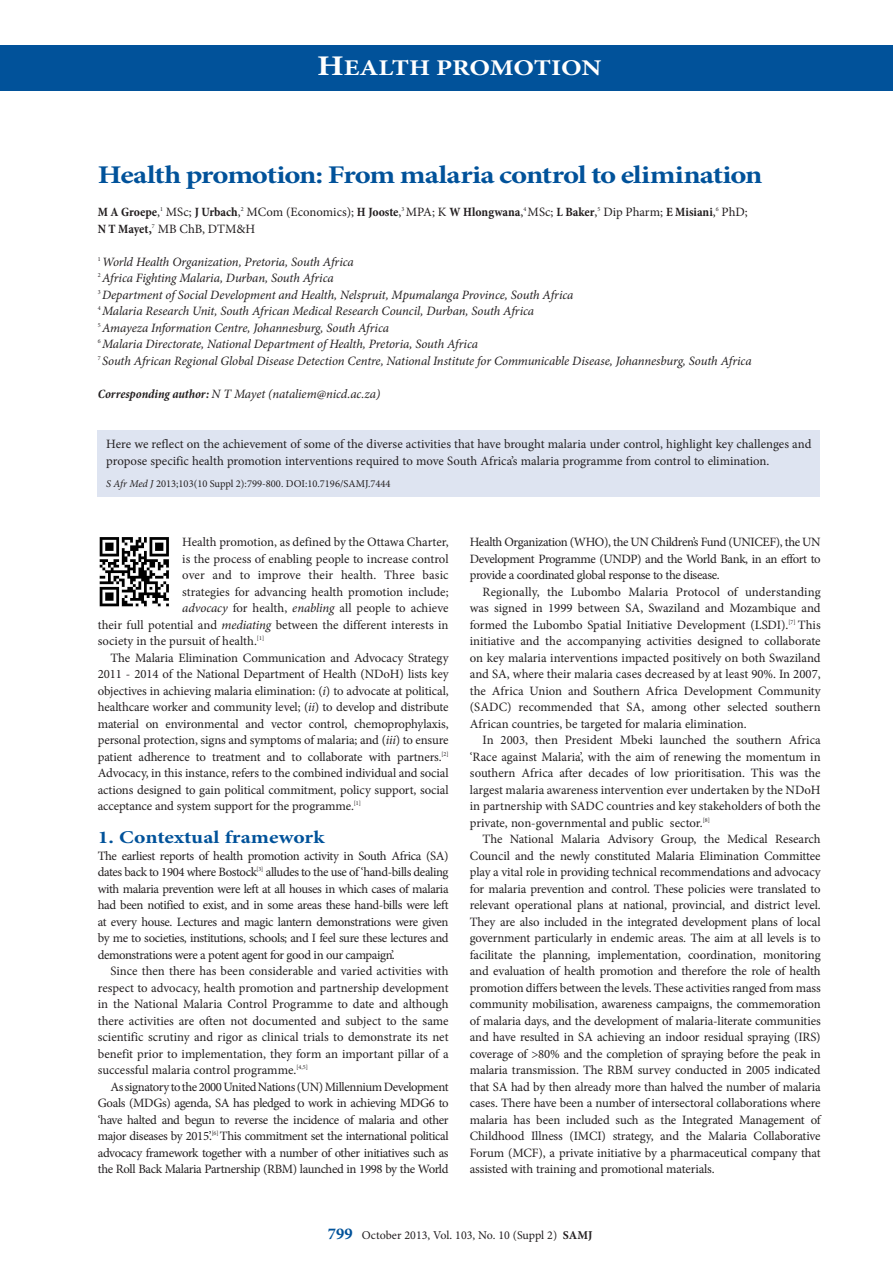
<style>
.page{position:relative;width:893px;height:1263px;background:#fff}
.page>*{position:absolute;margin:0;border:0;box-sizing:border-box;transform-origin:0 0}
.A_HEAD{font:700 25.5px "Minion Pro";letter-spacing:-.035em;color:#01529a;scale:1.2 1}
.t1{font:700 22.5px "Minion Pro";letter-spacing:-.01em;color:#fff;scale:1.2 1}
.B_HEAD{font:700 18px "Minion Pro";color:#01529a;scale:1.2 1}
.BODY_TEXT_INDENT{font:12.75px/16.5px "Minion Pro";letter-spacing:-.01em;color:#231f20;text-align:justify}
.BODY_TEXT_1ST_PARAGR{font:12.75px/16.5px "Minion Pro";color:#231f20;text-align:justify}
.AUTHORS_DETAILS{font:italic 12.75px "Minion Pro";letter-spacing:-.01em;color:#231f20}
.AUTHORS_NAME_UNDER_A{font:12.75px/16.5px "Minion Pro";color:#231f20}
.CORRESPONDING_AUTHOR{font:italic 12.75px "Minion Pro";letter-spacing:-.005em;color:#231f20}
.t2{font:12px "Minion Pro";color:#231f20}
.S_AFR_MED{font:10.5px "Minion Pro";color:#231f20}
.s1{font-size:28.5px}
.s2{font-weight:700;font-stretch:condensed}
.s3{font-style:italic}
.s4{font-weight:700;font-size:16.5px;color:#01529a}
.s5{font-weight:700}
</style>
<div class="page">
<div style="left:0;top:45px;width:893px;height:45px;background:#01529a"></div>
<div style="left:98px;top:431px;width:722px;height:66px;background:#dee4f1"></div>
<img style="left:99px;top:537px;width:70px;height:70px">
<p class="t1" style="left:317px;top:52px;width:238px"><span class="s1">H</span>EALTH PROMOTION</p>
<h1 class="A_HEAD" style="left:98px;top:157px;width:555px">Health promotion: From malaria control to elimination</h1>
<p class="AUTHORS_NAME_UNDER_A" style="left:98px;top:204px;width:651px"><span class="s2">M A Groepe</span>,<sup>1</sup> MSc; <span class="s2">J Urbach</span>,<sup>2</sup> MCom (Economics); <span class="s2">H Jooste</span>,<sup>3</sup> MPA; K <span class="s2">W Hlongwana</span>,<sup>4</sup> MSc; <span class="s2">L Baker</span>,<sup>5</sup> Dip Pharm; <span class="s2">E Misiani</span>,<sup>6</sup> PhD;<br><span class="s2">N T Mayet,</span><sup>7</sup> MB ChB, DTM&amp;H</p>
<p class="AUTHORS_DETAILS" style="left:98px;top:253px;width:258px"><sup>1</sup> World Health Organization, Pretoria, South Africa</p>
<p class="AUTHORS_DETAILS" style="left:98px;top:269px;width:237px"><sup>2</sup> Africa Fighting Malaria, Durban, South Africa</p>
<p class="AUTHORS_DETAILS" style="left:98px;top:286px;width:477px"><sup>3</sup> Department of Social Development and Health, Nelspruit, Mpumalanga Province, South Africa</p>
<p class="AUTHORS_DETAILS" style="left:98px;top:302px;width:438px"><sup>4</sup> Malaria Research Unit, South African Medical Research Council, Durban, South Africa</p>
<p class="AUTHORS_DETAILS" style="left:98px;top:319px;width:293px"><sup>5</sup> Amayeza Information Centre, Johannesburg, South Africa</p>
<p class="AUTHORS_DETAILS" style="left:98px;top:335px;width:382px"><sup>6</sup> Malaria Directorate, National Department of Health, Pretoria, South Africa</p>
<p class="AUTHORS_DETAILS" style="left:98px;top:352px;width:655px"><sup>7</sup> South African Regional Global Disease Detection Centre, National Institute for Communicable Disease, Johannesburg, South Africa</p>
<p class="CORRESPONDING_AUTHOR" style="left:98px;top:385px;width:284px"><span class="s2">Corresponding author:</span> N T Mayet (nataliem@nicd.ac.za)</p>
<p class="BODY_TEXT_1ST_PARAGR" style="left:106px;top:436px;width:707px">Here we reflect on the achievement of some of the diverse activities that have brought malaria under control, highlight key challenges and propose specific health promotion interventions required to move South Africa’s malaria programme from control to elimination.</p>
<p class="S_AFR_MED" style="left:106px;top:477px;width:286px"><span class="s3">S Afr Med J</span> 2013;103(10 Suppl 2):799-800. DOI:10.7196/SAMJ.7444</p>
<p class="BODY_TEXT_1ST_PARAGR" style="left:182px;top:534px;width:268px">Health promotion, as defined by the Ottawa Charter,</p>
<p class="BODY_TEXT_1ST_PARAGR" style="left:182px;top:550px;width:268px">is the process of enabling people to increase control</p>
<p class="BODY_TEXT_1ST_PARAGR" style="left:182px;top:567px;width:268px">over and to improve their health. Three basic</p>
<p class="BODY_TEXT_1ST_PARAGR" style="left:182px;top:583px;width:268px">strategies for advancing health promotion include;</p>
<p class="BODY_TEXT_1ST_PARAGR" style="left:182px;top:600px;width:268px"><span class="s3">advocacy</span> for health, <span class="s3">enabling</span> all people to achieve</p>
<p class="BODY_TEXT_1ST_PARAGR" style="left:98px;top:616px;width:352px">their full potential and <span class="s3">mediating</span> between the different interests in</p>
<p class="BODY_TEXT_1ST_PARAGR" style="left:98px;top:633px;width:168px">society in the pursuit of health.<sup>[1]</sup></p>
<p class="BODY_TEXT_INDENT" style="left:98px;top:649px;width:352px;text-indent:13px">The Malaria Elimination Communication and Advocacy Strategy 2011 - 2014 of the National Department of Health (NDoH) lists key objectives in achieving malaria elimination: (<span class="s3">i</span>) to advocate at political, healthcare worker and community level; (<span class="s3">ii</span>) to develop and distribute material on environmental and vector control, chemoprophylaxis, personal protection, signs and symptoms of malaria; and (<span class="s3">iii</span>) to ensure patient adherence to treatment and to collaborate with partners.<sup>[2] </sup>Advocacy, in this instance, refers to the combined individual and social actions designed to gain political commitment, policy support, social acceptance and system support for the programme.<sup>[1]</sup></p>
<h2 class="B_HEAD" style="left:98px;top:825px;width:190px">1. Contextual framework</h2>
<p class="BODY_TEXT_1ST_PARAGR" style="left:98px;top:847px;width:352px">The earliest reports of health promotion activity in South Africa (SA) dates back to 1904 where Bostock<sup>[3]</sup> alludes to the use of ‘hand-bills dealing with malaria prevention were left at all houses in which cases of malaria had been notified to exist, and in some areas these hand-bills were left at every house. Lectures and magic lantern demonstrations were given by me to societies, institutions, schools; and I feel sure these lectures and demonstrations were a potent agent for good in our campaign’.</p>
<p class="BODY_TEXT_INDENT" style="left:98px;top:963px;width:352px;text-indent:13px">Since then there has been considerable and varied activities with respect to advocacy, health promotion and partnership development in the National Malaria Control Programme to date and although there activities are often not documented and subject to the same scientific scrutiny and rigor as clinical trials to demonstrate its net benefit prior to implementation, they form an important pillar of a successful malaria control programme.<sup>[4,5]</sup></p>
<p class="BODY_TEXT_INDENT" style="left:98px;top:1078px;width:352px;text-indent:13px">As signatory to the 2000 United Nations (UN) Millennium Development Goals (MDGs) agenda, SA has pledged to work in achieving MDG6 to ‘have halted and begun to reverse the incidence of malaria and other major diseases by 2015’.<sup>[6]</sup> This commitment set the international political advocacy framework together with a number of other initiatives such as the Roll Back Malaria Partnership (RBM) launched in 1998 by the World</p>
<p class="BODY_TEXT_INDENT" style="left:470px;top:534px;width:352px">Health Organization (WHO), the UN Children’s Fund (UNICEF), the UN Development Programme (UNDP) and the World Bank, in an effort to provide a coordinated global response to the disease.</p>
<p class="BODY_TEXT_INDENT" style="left:470px;top:583px;width:352px;text-indent:13px">Regionally, the Lubombo Malaria Protocol of understanding was signed in 1999 between SA, Swaziland and Mozambique and formed the Lubombo Spatial Initiative Development (LSDI).<sup>[7]</sup> This initiative and the accompanying activities designed to collaborate on key malaria interventions impacted positively on both Swaziland and SA, where their malaria cases decreased by at least 90%. In 2007, the Africa Union and Southern Africa Development Community (SADC) recommended that SA, among other selected southern African countries, be targeted for malaria elimination.</p>
<p class="BODY_TEXT_INDENT" style="left:470px;top:732px;width:352px;text-indent:13px">In 2003, then President Mbeki launched the southern Africa ‘Race against Malaria’, with the aim of renewing the momentum in southern Africa after decades of low prioritisation. This was the largest malaria awareness intervention ever undertaken by the NDoH in partnership with SADC countries and key stakeholders of both the private, non-governmental and public sector.<sup>[8]</sup></p>
<p class="BODY_TEXT_INDENT" style="left:470px;top:831px;width:352px;text-indent:13px">The National Malaria Advisory Group, the Medical Research Council and the newly constituted Malaria Elimination Committee play a vital role in providing technical recommendations and advocacy for malaria prevention and control. These policies were translated to relevant operational plans at national, provincial, and district level.<br>They are also included in the integrated development plans of local government particularly in endemic areas. The aim at all levels is to facilitate the planning, implementation, coordination, monitoring and evaluation of health promotion and therefore the role of health promotion differs between the levels. These activities ranged from mass community mobilisation, awareness campaigns, the commemoration of malaria days, and the development of malaria-literate communities and have resulted in SA achieving an indoor residual spraying (IRS) coverage of &gt;80% and the completion of spraying before the peak in malaria transmission. The RBM survey conducted in 2005 indicated that SA had by then already more than halved the number of malaria cases. There have been a number of intersectoral collaborations where malaria has been included such as the Integrated Management of Childhood Illness (IMCI) strategy, and the Malaria Collaborative Forum (MCF), a private initiative by a pharmaceutical company that assisted with training and promotional materials.</p>
<p class="t2" style="left:328px;top:1227px;width:266px"><span class="s4">799</span> October 2013, Vol. 103, No. 10 (Suppl 2) <span class="s5">SAMJ</span></p>
</div>
